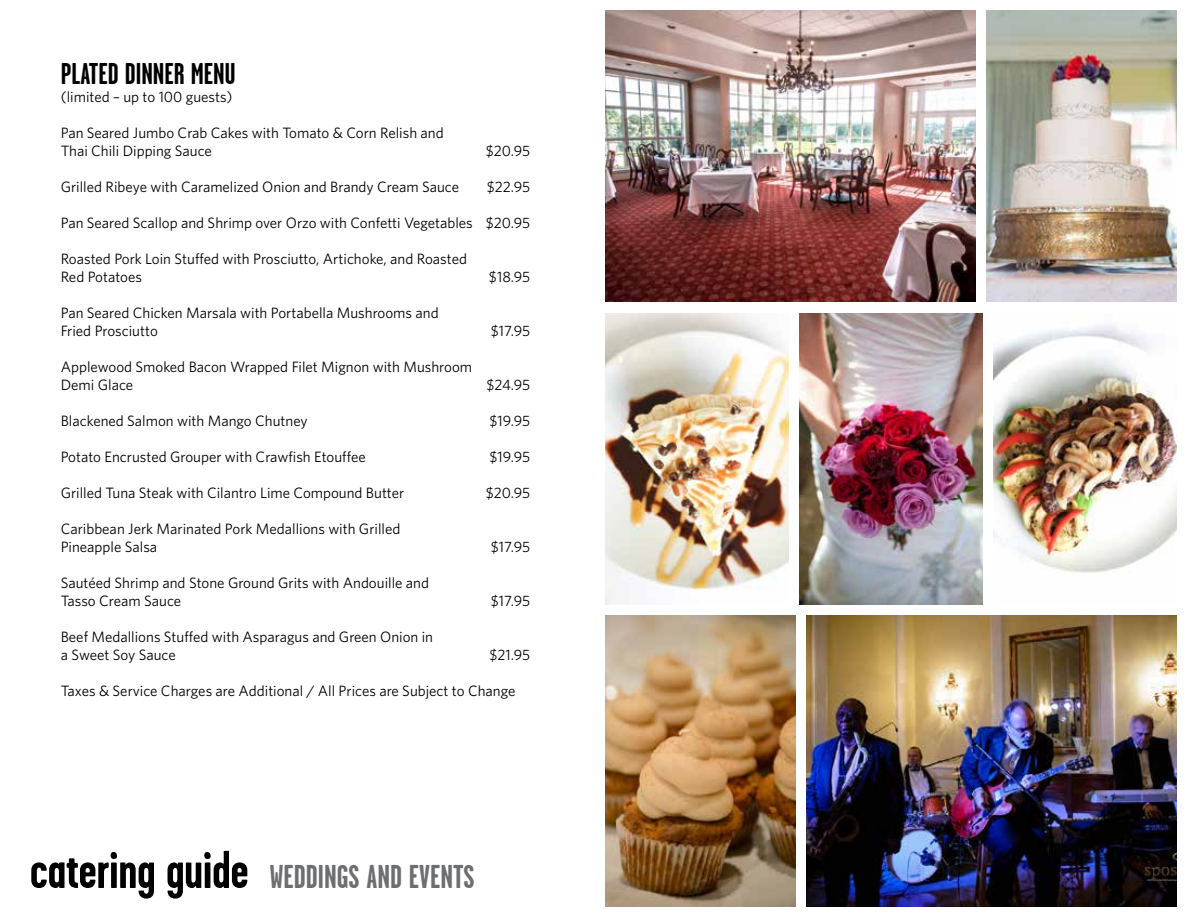
<style>
.page{position:relative;width:1188px;height:918px;background:#fff}
.page>*{position:absolute;margin:0;border:0;box-sizing:border-box;transform-origin:0 0}
.t1{font:700 33px "Garage Gothic";color:#6d6e71}
.t2{font:700 30px "Garage Gothic";color:#000}
.t3{font:15px/18px "Whitney";color:#000}
.s1{font-size:53.1px;color:#000}
</style>
<div class="page">
<img style="left:605px;top:10px;width:371px;height:291px">
<img style="left:986px;top:10px;width:191px;height:291px">
<img style="left:605px;top:616px;width:191px;height:291px">
<img style="left:605px;top:313px;width:184px;height:291px">
<img style="left:799px;top:313px;width:184px;height:291px">
<img style="left:993px;top:325px;width:184px;height:248px">
<img style="left:806px;top:616px;width:371px;height:290px">
<h2 class="t2" style="left:61px;top:58px;width:176px">PLATED DINNER MENU</h2>
<p class="t3" style="left:61px;top:87px;width:173px">(limited – up to 100 guests)</p>
<p class="t3" style="left:61px;top:123px;width:385px">Pan Seared Jumbo Crab Cakes with Tomato &amp; Corn Relish and<br>Thai Chili Dipping Sauce</p>
<p class="t3" style="left:486px;top:141px;width:46px">$20.95</p>
<p class="t3" style="left:61px;top:177px;width:400px">Grilled Ribeye with Caramelized Onion and Brandy Cream Sauce</p>
<p class="t3" style="left:487px;top:177px;width:45px">$22.95</p>
<p class="t3" style="left:61px;top:213px;width:471px">Pan Seared Scallop and Shrimp over Orzo with Confetti Vegetables $20.95</p>
<p class="t3" style="left:61px;top:249px;width:408px">Roasted Pork Loin Stuffed with Prosciutto, Artichoke, and Roasted<br>Red Potatoes</p>
<p class="t3" style="left:489px;top:267px;width:43px">$18.95</p>
<p class="t3" style="left:61px;top:303px;width:379px">Pan Seared Chicken Marsala with Portabella Mushrooms and<br>Fried Prosciutto</p>
<p class="t3" style="left:61px;top:357px;width:413px">Applewood Smoked Bacon Wrapped Filet Mignon with Mushroom<br>Demi Glace</p>
<p class="t3" style="left:491px;top:321px;width:41px">$17.95</p>
<p class="t3" style="left:486px;top:375px;width:45px">$24.95</p>
<p class="t3" style="left:61px;top:411px;width:249px">Blackened Salmon with Mango Chutney</p>
<p class="t3" style="left:489px;top:411px;width:42px">$19.95</p>
<p class="t3" style="left:61px;top:447px;width:307px">Potato Encrusted Grouper with Crawfish Etouffee</p>
<p class="t3" style="left:489px;top:447px;width:42px">$19.95</p>
<p class="t3" style="left:61px;top:483px;width:345px">Grilled Tuna Steak with Cilantro Lime Compound Butter</p>
<p class="t3" style="left:486px;top:483px;width:46px">$20.95</p>
<p class="t3" style="left:61px;top:519px;width:341px">Caribbean Jerk Marinated Pork Medallions with Grilled<br>Pineapple Salsa</p>
<p class="t3" style="left:491px;top:537px;width:41px">$17.95</p>
<p class="t3" style="left:61px;top:573px;width:370px">Sautéed Shrimp and Stone Ground Grits with Andouille and<br>Tasso Cream Sauce</p>
<p class="t3" style="left:491px;top:591px;width:41px">$17.95</p>
<p class="t3" style="left:61px;top:627px;width:374px">Beef Medallions Stuffed with Asparagus and Green Onion in a Sweet Soy Sauce</p>
<p class="t3" style="left:490px;top:645px;width:42px">$21.95</p>
<p class="t3" style="left:61px;top:681px;width:456px">Taxes &amp; Service Charges are Additional / All Prices are Subject to Change</p>
<h1 class="t1" style="left:30px;top:859px;width:446px"><span class="s1">catering guide</span> WEDDINGS AND EVENTS</h1>
</div>
